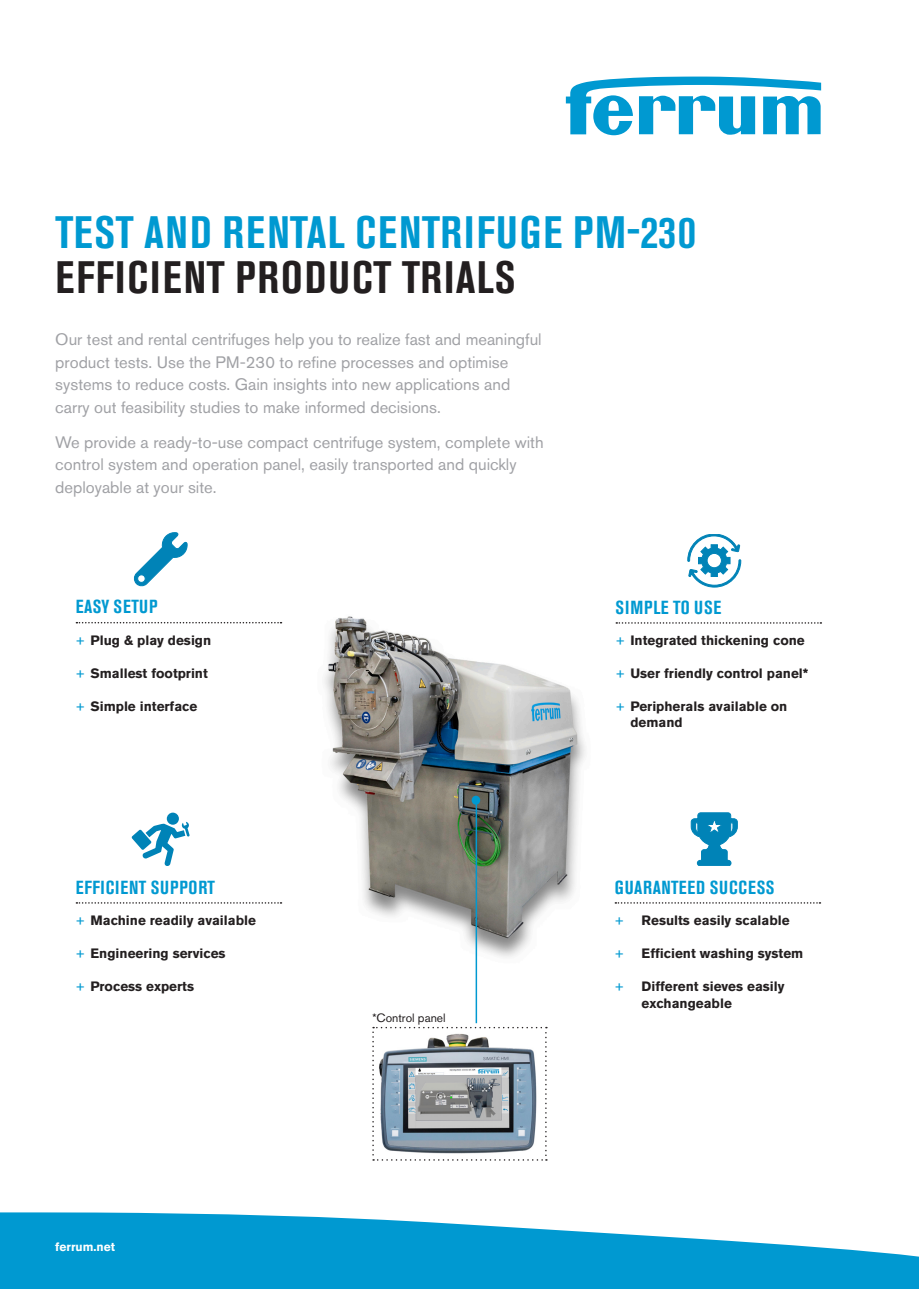
<style>
.page{position:relative;width:919px;height:1289px;background:#fff}
.page>*{position:absolute;margin:0;border:0;box-sizing:border-box;transform-origin:0 0}
.t1{font:700 condensed 45px "Akzidenz Grotesk Pro";letter-spacing:.035em;color:#0099d1}
.t2{font:700 condensed 45px "Akzidenz Grotesk Pro";letter-spacing:.045em;color:#231f20}
.t3{font:700 condensed 18.75px "Akzidenz Grotesk Pro";letter-spacing:.045em;color:#0099d1}
.t4{font:16.5px/22.5px "Akzidenz Grotesk Pro";color:#a0a1a5}
.t5{font:700 13.5px/16.5px "Akzidenz Grotesk Pro";color:#231f20}
.t6{font:13.5px "Akzidenz Grotesk Pro";color:#0099d1}
.t7{font:12px "Akzidenz Grotesk Pro";color:#231f20}
.t8{font:700 12px "Akzidenz Grotesk Pro";color:#fff}
.s1{font-weight:400;color:#0099d1}
</style>
<div class="page">
<svg style="left:0;top:1212px;width:918px;height:76px;fill:#0099d1"></svg>
<svg style="left:566px;top:77px;width:255px;height:58px"></svg>
<img style="left:264px;top:616px;width:391px;height:350px">
<div style="left:167px;top:812px;width:12px;height:12px;background:#0083b7;border-radius:50%"></div>
<svg style="left:132px;top:821px;width:58px;height:44px"></svg>
<svg style="left:372px;top:1026px;width:175px;height:134px"></svg>
<hr style="left:475px;top:802px;width:2px;height:221px;background:#0099d1">
<svg style="left:133px;top:532px;width:55px;height:55px"></svg>
<svg style="left:687px;top:534px;width:54px;height:53px"></svg>
<div style="left:471px;top:795px;width:9px;height:9px;background:#0099d1;border-radius:50%"></div>
<svg style="left:616px;top:622px;width:205px;height:1px"></svg>
<svg style="left:76px;top:622px;width:205px;height:1px"></svg>
<svg style="left:615px;top:902px;width:205px;height:1px"></svg>
<svg style="left:76px;top:902px;width:205px;height:1px"></svg>
<svg style="left:691px;top:812px;width:46px;height:53px"></svg>
<h1 class="t1" style="left:56px;top:204px;width:641px">TEST AND RENTAL CENTRIFUGE PM-230</h1>
<h1 class="t2" style="left:56px;top:249px;width:461px">EFFICIENT PRODUCT TRIALS</h1>
<p class="t4" style="left:55px;top:328px;width:488px">Our test and rental centrifuges help you to realize fast and meaningful product tests. Use the PM-230 to refine processes and optimise systems to reduce costs. Gain insights into new applications and carry out feasibility studies to make informed decisions.</p>
<p class="t4" style="left:55px;top:431px;width:490px">We provide a ready-to-use compact centrifuge system, complete with control system and operation panel, easily transported and quickly deployable at your site.</p>
<p class="t3" style="left:76px;top:595px;width:83px">EASY SETUP</p>
<p class="t5" style="left:76px;top:631px;width:137px"><span class="s1">+</span> Plug &amp; play design</p>
<p class="t5" style="left:76px;top:664px;width:134px"><span class="s1">+</span> Smallest footprint</p>
<p class="t5" style="left:76px;top:697px;width:123px"><span class="s1">+</span> Simple interface</p>
<p class="t3" style="left:76px;top:875px;width:141px">EFFICIENT SUPPORT</p>
<p class="t5" style="left:76px;top:912px;width:182px"><span class="s1">+</span> Machine readily available</p>
<p class="t5" style="left:76px;top:945px;width:151px"><span class="s1">+</span> Engineering services</p>
<p class="t5" style="left:76px;top:978px;width:120px"><span class="s1">+</span> Process experts</p>
<p class="t8" style="left:55px;top:1238px;width:61px">ferrum.net</p>
<p class="t7" style="left:372px;top:1009px;width:75px">*Control panel</p>
<p class="t3" style="left:615px;top:595px;width:107px">SIMPLE TO USE</p>
<p class="t5" style="left:615px;top:631px;width:191px"><span class="s1">+</span> Integrated thickening cone</p>
<p class="t5" style="left:615px;top:664px;width:194px"><span class="s1">+</span> User friendly control panel*</p>
<p class="t5" style="left:630px;top:697px;width:158px;text-indent:-15px"><span class="s1">+</span> Peripherals available on demand</p>
<p class="t3" style="left:614px;top:875px;width:161px">GUARANTEED SUCCESS</p>
<p class="t6" style="left:614px;top:911px;width:11px">+</p>
<p class="t5" style="left:641px;top:912px;width:149px">Results easily scalable</p>
<p class="t6" style="left:614px;top:944px;width:11px">+</p>
<p class="t5" style="left:641px;top:945px;width:163px">Efficient washing system</p>
<p class="t6" style="left:614px;top:977px;width:11px">+</p>
<p class="t5" style="left:641px;top:978px;width:144px">Different sieves easily exchangeable</p>
</div>
